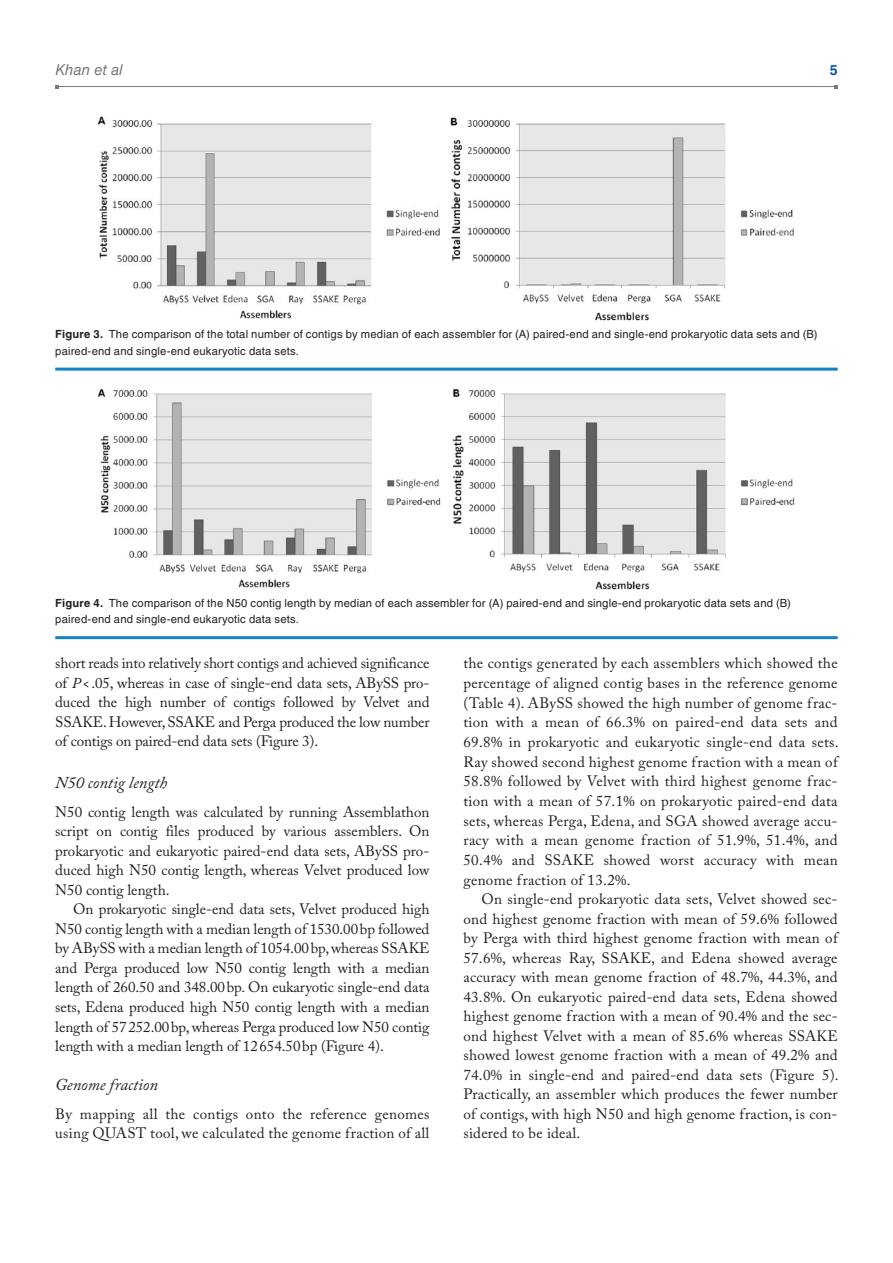
<style>
.page{position:relative;width:893px;height:1263px;background:#fff}
.page>*{position:absolute;margin:0;border:0;box-sizing:border-box;transform-origin:0 0}
.t1{font:italic 16.5px "Adobe Caslon Pro";color:#231f20}
.t2{font:15px/19.5px "Adobe Caslon Pro";letter-spacing:.015em;color:#231f20;text-align:justify}
.t3{font:italic 15px "Helvetica LT Std";color:#76787b}
.t4{font:700 14.25px "Helvetica LT Std";color:#1055a4}
.t5{font:11.25px/16.5px "Helvetica LT Std";letter-spacing:.015em;color:#231f20}
.s1{font-weight:700}
.s2{font-style:italic}
</style>
<div class="page">
<hr style="left:57px;top:86px;width:779px;height:1px;background:#76787b">
<hr style="left:55px;top:368px;width:783px;height:3px;background:#1582c5">
<img style="left:97px;top:116px;width:697px;height:205px">
<hr style="left:55px;top:636px;width:783px;height:3px;background:#1582c5">
<img style="left:97px;top:389px;width:698px;height:201px">
<p class="t3" style="left:55px;top:61px;width:69px">Khan et al</p>
<p class="t4" style="left:830px;top:61px;width:9px">5</p>
<p class="t5" style="left:55px;top:326px;width:764px"><span class="s1">Figure 3.</span> The comparison of the total number of contigs by median of each assembler for (A) paired-end and single-end prokaryotic data sets and (B) paired-end and single-end eukaryotic data sets.</p>
<p class="t5" style="left:55px;top:595px;width:737px"><span class="s1">Figure 4.</span> The comparison of the N50 contig length by median of each assembler for (A) paired-end and single-end prokaryotic data sets and (B) paired-end and single-end eukaryotic data sets.</p>
<p class="t2" style="left:55px;top:653px;width:376px">short reads into relatively short contigs and achieved significance of <span class="s2">P</span>&lt;.05, whereas in case of single-end data sets, ABySS pro&shy;duced the high number of contigs followed by Velvet and SSAKE. However, SSAKE and Perga produced the low number of contigs on paired-end data sets (Figure 3).</p>
<p class="t1" style="left:55px;top:773px;width:114px">N50 contig length</p>
<p class="t2" style="left:55px;top:802px;width:376px">N50 contig length was calculated by running Assemblathon script on contig files produced by various assemblers. On prokaryotic and eukaryotic paired-end data sets, ABySS pro&shy;duced high N50 contig length, whereas Velvet produced low N50 contig length.</p>
<p class="t2" style="left:55px;top:899px;width:376px;text-indent:18px">On prokaryotic single-end data sets, Velvet produced high N50 contig length with a median length of 1530.00bp followed by ABySS with a median length of 1054.00bp, whereas SSAKE and Perga produced low N50 contig length with a median length of 260.50 and 348.00bp. On eukaryotic single-end data sets, Edena produced high N50 contig length with a median length of 57252.00bp, whereas Perga produced low N50 contig length with a median length of 12654.50bp (Figure 4).</p>
<p class="t1" style="left:55px;top:1075px;width:104px">Genome fraction</p>
<p class="t2" style="left:55px;top:1104px;width:376px">By mapping all the contigs onto the reference genomes using QUAST tool, we calculated the genome fraction of all</p>
<p class="t2" style="left:463px;top:653px;width:377px">the contigs generated by each assemblers which showed the percentage of aligned contig bases in the reference genome (Table 4). ABySS showed the high number of genome frac&shy;tion with a mean of 66.3% on paired-end data sets and 69.8% in prokaryotic and eukaryotic single-end data sets.<br>Ray showed second highest genome fraction with a mean of 58.8% followed by Velvet with third highest genome frac&shy;tion with a mean of 57.1% on prokaryotic paired-end data sets, whereas Perga, Edena, and SGA showed average accu&shy;racy with a mean genome fraction of 51.9%, 51.4%, and 50.4% and SSAKE showed worst accuracy with mean genome fraction of 13.2%.</p>
<p class="t2" style="left:463px;top:889px;width:377px;text-indent:18px">On single-end prokaryotic data sets, Velvet showed sec&shy;ond highest genome fraction with mean of 59.6% followed by Perga with third highest genome fraction with mean of 57.6%, whereas Ray, SSAKE, and Edena showed average accuracy with mean genome fraction of 48.7%, 44.3%, and 43.8%. On eukaryotic paired-end data sets, Edena showed highest genome fraction with a mean of 90.4% and the sec&shy;ond highest Velvet with a mean of 85.6% whereas SSAKE showed lowest genome fraction with a mean of 49.2% and 74.0% in single-end and paired-end data sets (Figure 5).<br>Practically, an assembler which produces the fewer number of contigs, with high N50 and high genome fraction, is con&shy;sidered to be ideal.</p>
</div>
